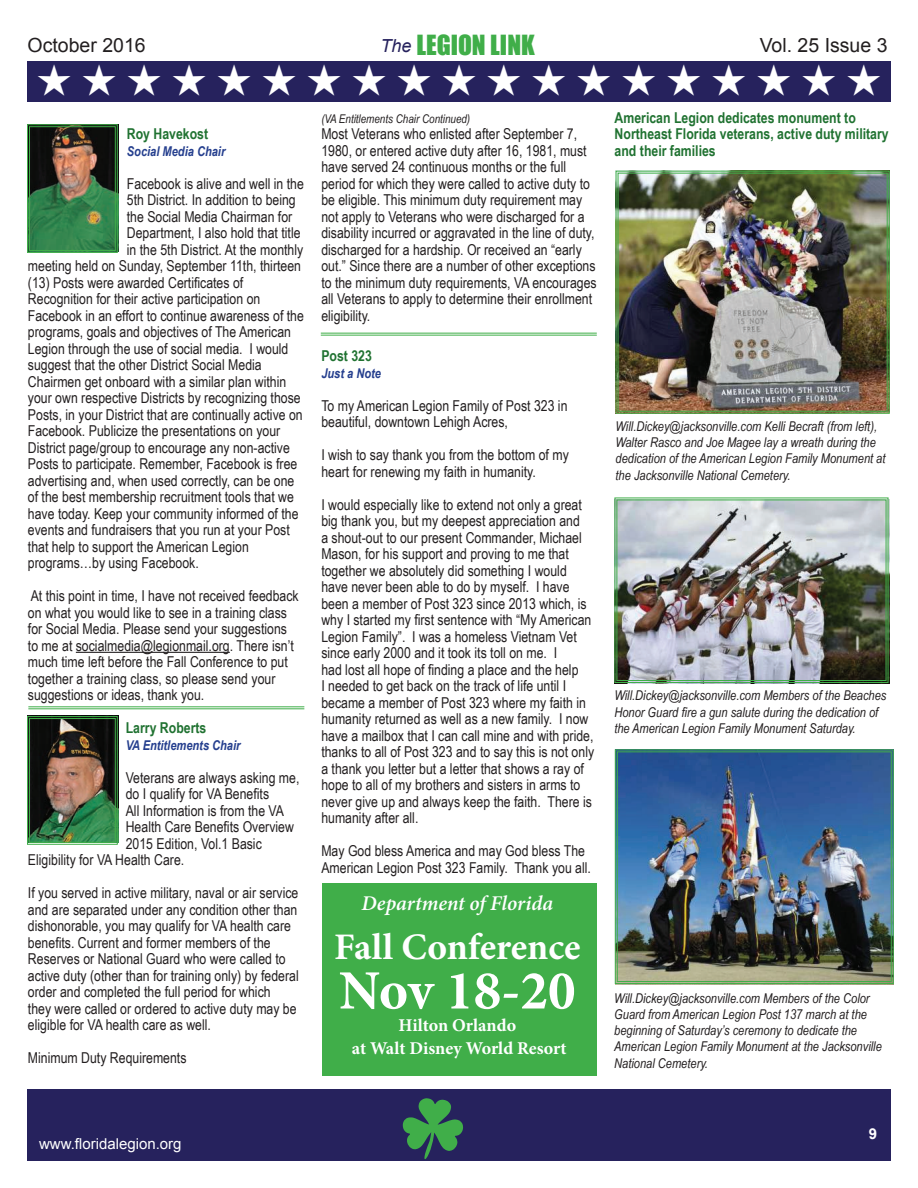
<style>
.page{position:relative;width:918px;height:1188px;background:#fff}
.page>*{position:absolute;margin:0;border:0;box-sizing:border-box;transform-origin:0 0}
.t1{font:700 55.5px "Minion Pro";color:#fff}
.t2{font:43.5px "Zapf Dingbats ITC";color:#fff}
.t3{font:700 37.5px "Minion Pro";letter-spacing:-.005em;color:#fff}
.t4{font:25.5px "Impact";color:#40ae49}
.t5{font:italic 600 21px "Minion Pro";color:#fff}
.t6{font:19.5px "Arial";color:#231f20}
.t7{font:700 18px/22.5px "Minion Pro";color:#fff;text-align:center}
.t8{font:15px/16.5px "Arial Narrow";color:#231f20}
.t9{font:700 15px/16.5px "Arial Narrow";color:#207231}
.t10{font:15px "Arial";color:#fff}
.t11{font:700 15px "Arial";color:#fff}
.t12{font:italic 13.5px/16.2px "Arial Narrow";color:#231f20}
.t13{font:italic 700 13.5px "Arial Narrow";color:#253f8e}
.t14{font:italic 12px "Arial Narrow";color:#231f20}
.s1{font-family:"Arial";font-style:italic;font-size:18px;color:#26225d}
</style>
<div class="page">
<div style="left:27px;top:1090px;width:864px;height:71px;background:#26225d"></div>
<div style="left:27px;top:61px;width:864px;height:40px;background:#26225d"></div>
<hr style="left:76px;top:652px;width:154px;height:1px;background:#231f20">
<div style="left:322px;top:883px;width:275px;height:192px;background:#40ae49"></div>
<hr style="left:28px;top:706px;width:276px;height:1px;background:#40ae49">
<hr style="left:28px;top:708px;width:276px;height:1px;background:#40ae49">
<hr style="left:321px;top:333px;width:276px;height:1px;background:#40ae49">
<hr style="left:321px;top:335px;width:276px;height:1px;background:#40ae49">
<img style="left:27px;top:124px;width:91px;height:129px">
<div style="left:29px;top:126px;width:87px;height:125px;border:1px solid #40ae49"></div>
<img style="left:27px;top:716px;width:91px;height:129px">
<div style="left:29px;top:718px;width:87px;height:125px;border:1px solid #40ae49"></div>
<img style="left:615px;top:170px;width:275px;height:244px">
<div style="left:618px;top:173px;width:270px;height:239px;border:1px solid #40ae49"></div>
<img style="left:614px;top:497px;width:275px;height:187px">
<div style="left:616px;top:499px;width:271px;height:182px;border:1px solid #40ae49"></div>
<img style="left:614px;top:749px;width:280px;height:236px">
<div style="left:617px;top:751px;width:275px;height:231px;border:1px solid #40ae49"></div>
<h3 class="t6" style="left:28px;top:33px;width:120px">October 2016</h3>
<h3 class="t4" style="left:380px;top:26px;width:156px"><span class="s1">The</span> LEGION LINK</h3>
<h3 class="t6" style="left:760px;top:33px;width:129px">Vol. 25 Issue 3</h3>
<h2 class="t2" style="left:37px;top:60px;width:847px">★ ★ ★ ★ ★ ★ ★ ★ ★ ★ ★ ★ ★ ★ ★ ★ ★ ★ ★</h2>
<p class="t9" style="left:127px;top:125px;width:83px">Roy Havekost</p>
<p class="t13" style="left:127px;top:141px;width:100px">Social Media Chair</p>
<p class="t8" style="left:127px;top:175px;width:179px">Facebook is alive and well in the</p>
<p class="t8" style="left:127px;top:191px;width:170px">5th District. In addition to being</p>
<p class="t8" style="left:127px;top:208px;width:167px">the Social Media Chairman for</p>
<p class="t8" style="left:127px;top:224px;width:175px">Department, I also hold that title</p>
<p class="t8" style="left:127px;top:241px;width:178px">in the 5th District. At the monthly</p>
<p class="t8" style="left:28px;top:257px;width:275px">meeting held on Sunday, September 11th, thirteen</p>
<p class="t8" style="left:28px;top:274px;width:217px">(13) Posts were awarded Certificates of</p>
<p class="t8" style="left:28px;top:290px;width:234px">Recognition for their active participation on</p>
<p class="t8" style="left:28px;top:307px;width:277px">Facebook in an effort to continue awareness of the</p>
<p class="t8" style="left:28px;top:323px;width:265px">programs, goals and objectives of The American</p>
<p class="t8" style="left:28px;top:340px;width:262px">Legion through the use of social media. I would</p>
<p class="t8" style="left:28px;top:356px;width:235px">suggest that the other District Social Media</p>
<p class="t8" style="left:28px;top:373px;width:260px">Chairmen get onboard with a similar plan within</p>
<p class="t8" style="left:28px;top:389px;width:274px">your own respective Districts by recognizing those</p>
<p class="t8" style="left:28px;top:406px;width:276px">Posts, in your District that are continually active on</p>
<p class="t8" style="left:28px;top:422px;width:254px">Facebook. Publicize the presentations on your</p>
<p class="t8" style="left:28px;top:439px;width:263px">District page/group to encourage any non-active</p>
<p class="t8" style="left:28px;top:455px;width:271px">Posts to participate. Remember, Facebook is free</p>
<p class="t8" style="left:28px;top:472px;width:268px">advertising and, when used correctly, can be one</p>
<p class="t8" style="left:28px;top:488px;width:267px">of the best membership recruitment tools that we</p>
<p class="t8" style="left:28px;top:505px;width:272px">have today. Keep your community informed of the</p>
<p class="t8" style="left:28px;top:521px;width:263px">events and fundraisers that you run at your Post</p>
<p class="t8" style="left:28px;top:538px;width:222px">that help to support the American Legion</p>
<p class="t8" style="left:28px;top:554px;width:172px">programs…by using Facebook.</p>
<p class="t8" style="left:28px;top:587px;width:272px">At this point in time, I have not received feedback on what you would like to see in a training class for Social Media. Please send your suggestions to me at socialmedia@legionmail.org. There isn’t much time left before the Fall Conference to put together a training class, so please send your suggestions or ideas, thank you.</p>
<p class="t9" style="left:126px;top:719px;width:82px">Larry Roberts</p>
<p class="t13" style="left:126px;top:735px;width:116px">VA Entitlements Chair</p>
<p class="t8" style="left:126px;top:769px;width:175px">Veterans are always asking me,</p>
<p class="t8" style="left:126px;top:785px;width:145px">do I qualify for VA Benefits</p>
<p class="t8" style="left:126px;top:802px;width:160px">All Information is from the VA</p>
<p class="t8" style="left:126px;top:818px;width:170px">Health Care Benefits Overview</p>
<p class="t8" style="left:126px;top:835px;width:138px">2015 Edition, Vol.1 Basic</p>
<p class="t8" style="left:28px;top:851px;width:158px">Eligibility for VA Health Care.</p>
<p class="t8" style="left:28px;top:884px;width:272px">If you served in active military, naval or air service and are separated under any condition other than dishonorable, you may qualify for VA health care benefits. Current and former members of the Reserves or National Guard who were called to active duty (other than for training only) by federal order and completed the full period for which<br>they were called or ordered to active duty may be eligible for VA health care as well.</p>
<p class="t8" style="left:28px;top:1049px;width:160px">Minimum Duty Requirements</p>
<p class="t14" style="left:321px;top:110px;width:150px">(VA Entitlements Chair Continued)</p>
<p class="t8" style="left:321px;top:125px;width:277px">Most Veterans who enlisted after September 7, 1980, or entered active duty after 16, 1981, must have served 24 continuous months or the full period for which they were called to active duty to be eligible. This minimum duty requirement may not apply to Veterans who were discharged for a disability incurred or aggravated in the line of duty, discharged for a hardship. Or received an “early out.” Since there are a number of other exceptions to the minimum duty requirements, VA encourages all Veterans to apply to determine their enrollment eligibility.</p>
<p class="t9" style="left:321px;top:347px;width:52px">Post 323</p>
<p class="t13" style="left:321px;top:363px;width:61px">Just a Note</p>
<p class="t8" style="left:321px;top:397px;width:248px">To my American Legion Family of Post 323 in beautiful, downtown Lehigh Acres,</p>
<p class="t8" style="left:321px;top:446px;width:249px">I wish to say thank you from the bottom of my heart for renewing my faith in humanity.</p>
<p class="t8" style="left:321px;top:496px;width:274px">I would especially like to extend not only a great big thank you, but my deepest appreciation and<br>a shout-out to our present Commander, Michael Mason, for his support and proving to me that together we absolutely did something I would have never been able to do by myself. I have been a member of Post 323 since 2013 which, is why I started my first sentence with “My American Legion Family”. I was a homeless Vietnam Vet since early 2000 and it took its toll on me. I<br>had lost all hope of finding a place and the help<br>I needed to get back on the track of life until I became a member of Post 323 where my faith in humanity returned as well as a new family. I now have a mailbox that I can call mine and with pride, thanks to all of Post 323 and to say this is not only a thank you letter but a letter that shows a ray of hope to all of my brothers and sisters in arms to never give up and always keep the faith. There is humanity after all.</p>
<p class="t8" style="left:321px;top:842px;width:271px">May God bless America and may God bless The<br>American Legion Post 323 Family. Thank you all.</p>
<h3 class="t5" style="left:362px;top:888px;width:193px">Department of Florida</h3>
<h3 class="t3" style="left:334px;top:921px;width:248px">Fall Conference</h3>
<h1 class="t1" style="left:339px;top:952px;width:238px">Nov 18-20</h1>
<p class="t7" style="left:352px;top:1014px;width:216px">Hilton Orlando<br>at Walt Disney World Resort</p>
<p class="t9" style="left:615px;top:108px;width:276px">American Legion dedicates monument to<br>Northeast Florida veterans, active duty military and their families</p>
<p class="t12" style="left:616px;top:418px;width:272px">Will.Dickey@jacksonville.com Kelli Becraft (from left), Walter Rasco and Joe Magee lay a wreath during the dedication of the American Legion Family Monument at the Jacksonville National Cemetery.</p>
<p class="t12" style="left:614px;top:687px;width:274px">Will.Dickey@jacksonville.com Members of the Beaches<br>Honor Guard fire a gun salute during the dedication of the American Legion Family Monument Saturday.</p>
<p class="t12" style="left:614px;top:990px;width:269px">Will.Dickey@jacksonville.com Members of the Color Guard from American Legion Post 137 march at the beginning of Saturday’s ceremony to dedicate the American Legion Family Monument at the Jacksonville National Cemetery.</p>
<p class="t10" style="left:39px;top:1134px;width:144px">www.floridalegion.org</p>
<p class="t11" style="left:869px;top:1124px;width:10px">9</p>
</div>
